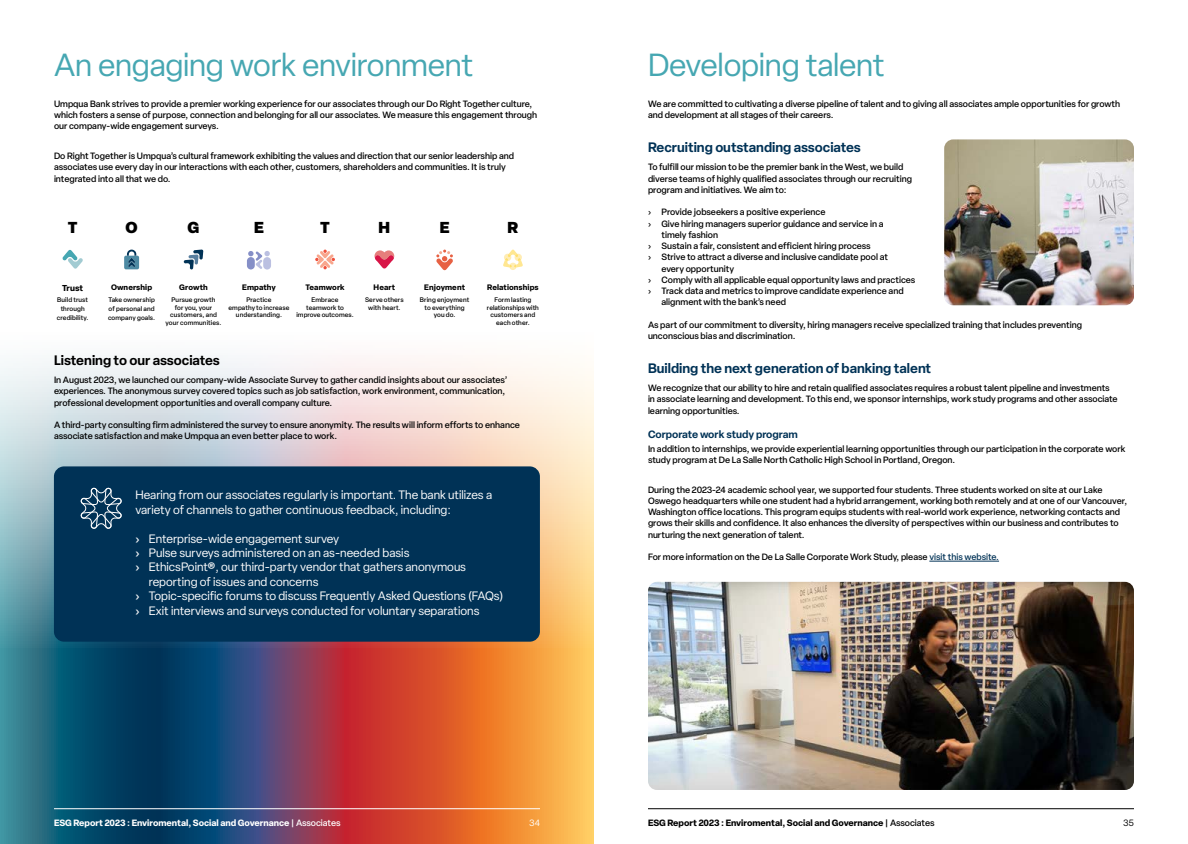
<style>
.page{position:relative;width:1188px;height:844px;background:#fff}
.page>*{position:absolute;margin:0;border:0;box-sizing:border-box;transform-origin:0 0}
.t1{font:31.5px "Elza";letter-spacing:-.01em;color:#46a7b2}
.t2{font:900 15.6px "Elza";color:#000}
.t3{font:600 13.5px "Elza";color:#003256}
.t4{font:600 13.5px "Elza";color:#000}
.t5{font:12px/14.4px "Elza";color:#fff}
.t6{font:600 10.5px "Elza";color:#003256}
.t7{font:500 9px/11.2px "Elza";color:#000}
.t8{font:700 9px "Elza";color:#fff}
.t9{font:700 9px "Elza";color:#000}
.t10{font:9px "Elza";color:#fff}
.t11{font:9px "Elza";color:#000}
.t12{font:700 8.48px "Elza";letter-spacing:.005em;color:#000}
.t13{font:700 7.8px "Elza";letter-spacing:.01em;color:#000}
.t14{font:500 6.52px/7.8px "Elza";letter-spacing:.015em;color:#000;text-align:center}
.s1{font-weight:500}
.s2{color:#003256}
</style>
<div class="page">
<svg style="left:0;top:648px;width:594px;height:196px;background:#7a5b55"></svg>
<svg style="left:0;top:249px;width:594px;height:399px"></svg>
<hr style="left:54px;top:808px;width:486px;height:1px;background:#fff">
<svg style="left:374px;top:250px;width:20px;height:18px"></svg>
<svg style="left:184px;top:249px;width:19px;height:20px"></svg>
<svg style="left:503px;top:250px;width:20px;height:20px"></svg>
<svg style="left:436px;top:250px;width:17px;height:20px"></svg>
<div style="left:247px;top:257px;width:8px;height:12px;background:#858fc7;border-radius:4px"></div>
<div style="left:263px;top:257px;width:8px;height:12px;background:#bbc0e1;border-radius:4px"></div>
<svg style="left:248px;top:251px;width:22px;height:18px"></svg>
<svg style="left:62px;top:250px;width:21px;height:19px"></svg>
<svg style="left:315px;top:250px;width:20px;height:19px"></svg>
<svg style="left:124px;top:250px;width:15px;height:19px"></svg>
<div style="left:54px;top:466px;width:486px;height:175px;background:#003256;border-radius:10px"></div>
<svg style="left:80px;top:487px;width:42px;height:42px"></svg>
<img style="left:944px;top:139px;width:190px;height:166px">
<img style="left:648px;top:582px;width:486px;height:208px">
<hr style="left:648px;top:808px;width:486px;height:1px;background:#000">
<hr style="left:929px;top:561px;width:70px;height:1px;background:#003256">
<h1 class="t1" style="left:54px;top:45px;width:421px">An engaging work environment</h1>
<p class="t7" style="left:54px;top:98px;width:485px">Umpqua Bank strives to provide a premier working experience for our associates through our Do Right Together culture, which fosters a sense of purpose, connection and belonging for all our associates. We measure this engagement through our company-wide engagement surveys.</p>
<p class="t7" style="left:54px;top:150px;width:462px">Do Right Together is Umpqua’s cultural framework exhibiting the values and direction that our senior leadership and associates use every day in our interactions with each other, customers, shareholders and communities. It is truly integrated into all that we do.</p>
<h2 class="t2" style="left:68px;top:216px;width:11px">T</h2>
<h2 class="t2" style="left:126px;top:216px;width:14px">O</h2>
<h2 class="t2" style="left:188px;top:216px;width:13px">G</h2>
<h2 class="t2" style="left:254px;top:216px;width:11px">E</h2>
<h2 class="t2" style="left:320px;top:216px;width:11px">T</h2>
<h2 class="t2" style="left:379px;top:216px;width:13px">H</h2>
<h2 class="t2" style="left:440px;top:216px;width:11px">E</h2>
<h2 class="t2" style="left:508px;top:216px;width:12px">R</h2>
<p class="t12" style="left:62px;top:282px;width:23px">Trust</p>
<p class="t14" style="left:57px;top:295px;width:33px;line-height:9.1px">Build trust through credibility.</p>
<p class="t13" style="left:111px;top:282px;width:43px">Ownership</p>
<p class="t14" style="left:108px;top:295px;width:49px;line-height:9.1px;text-align:justify">Take ownership of personal and company goals.</p>
<p class="t13" style="left:179px;top:282px;width:30px">Growth</p>
<p class="t13" style="left:242px;top:282px;width:35px">Empathy</p>
<p class="t13" style="left:305px;top:282px;width:41px">Teamwork</p>
<p class="t14" style="left:166px;top:295px;width:57px">Pursue growth<br>for you, your customers, and your communities.</p>
<p class="t14" style="left:228px;top:295px;width:63px">Practice<br>empathy to increase understanding.</p>
<p class="t14" style="left:297px;top:295px;width:59px">Embrace teamwork to improve outcomes.</p>
<p class="t13" style="left:374px;top:282px;width:23px">Heart</p>
<p class="t14" style="left:365px;top:295px;width:40px">Serve others with heart.</p>
<p class="t13" style="left:424px;top:282px;width:42px">Enjoyment</p>
<p class="t14" style="left:420px;top:295px;width:51px">Bring enjoyment to everything you do.</p>
<p class="t13" style="left:487px;top:282px;width:53px">Relationships</p>
<p class="t14" style="left:487px;top:295px;width:53px">Form lasting relationships with customers and each other.</p>
<h3 class="t4" style="left:54px;top:351px;width:167px">Listening to our associates</h3>
<p class="t7" style="left:54px;top:374px;width:455px">In August 2023, we launched our company-wide Associate Survey to gather candid insights about our associates’ experiences. The anonymous survey covered topics such as job satisfaction, work environment, communication, professional development opportunities and overall company culture.</p>
<p class="t7" style="left:54px;top:419px;width:468px">A third-party consulting firm administered the survey to ensure anonymity. The results will inform efforts to enhance associate satisfaction and make Umpqua an even better place to work.</p>
<h3 class="t5" style="left:135px;top:488px;width:358px">Hearing from our associates regularly is important. The bank utilizes a variety of channels to gather continuous feedback, including:</h3>
<h3 class="t5" style="left:135px;top:531px;width:205px"><span class="s1">›</span> Enterprise-wide engagement survey</h3>
<h3 class="t5" style="left:135px;top:545px;width:276px"><span class="s1">›</span> Pulse surveys administered on an as-needed basis</h3>
<h3 class="t5" style="left:135px;top:560px;width:332px"><span class="s1">›</span> EthicsPoint®, our third-party vendor that gathers anonymous</h3>
<h3 class="t5" style="left:149px;top:574px;width:171px">reporting of issues and concerns</h3>
<h3 class="t5" style="left:135px;top:589px;width:369px"><span class="s1">›</span> Topic-specific forums to discuss Frequently Asked Questions (FAQs)</h3>
<h3 class="t5" style="left:135px;top:603px;width:346px"><span class="s1">›</span> Exit interviews and surveys conducted for voluntary separations</h3>
<p class="t8" style="left:54px;top:816px;width:288px">ESG Report 2023 : Enviromental, Social and Governance <span class="s1">| Associates</span></p>
<p class="t10" style="left:529px;top:816px;width:12px">34</p>
<h1 class="t1" style="left:648px;top:45px;width:238px">Developing talent</h1>
<p class="t7" style="left:648px;top:98px;width:474px">We are committed to cultivating a diverse pipeline of talent and to giving all associates ample opportunities for growth and development at all stages of their careers.</p>
<h3 class="t3" style="left:648px;top:138px;width:215px">Recruiting outstanding associates</h3>
<p class="t7" style="left:648px;top:161px;width:266px">To fulfill our mission to be the premier bank in the West, we build diverse teams of highly qualified associates through our recruiting program and initiatives. We aim to:</p>
<p class="t7" style="left:648px;top:206px;width:179px">› Provide jobseekers a positive experience</p>
<p class="t7" style="left:648px;top:218px;width:237px">› Give hiring managers superior guidance and service in a</p>
<p class="t7" style="left:662px;top:229px;width:58px">timely fashion</p>
<p class="t7" style="left:648px;top:240px;width:224px">› Sustain a fair, consistent and efficient hiring process</p>
<p class="t7" style="left:648px;top:251px;width:241px">› Strive to attract a diverse and inclusive candidate pool at</p>
<p class="t7" style="left:662px;top:263px;width:74px">every opportunity</p>
<p class="t7" style="left:648px;top:274px;width:269px">› Comply with all applicable equal opportunity laws and practices</p>
<p class="t7" style="left:648px;top:285px;width:257px">› Track data and metrics to improve candidate experience and</p>
<p class="t7" style="left:662px;top:296px;width:126px">alignment with the bank’s need</p>
<p class="t7" style="left:648px;top:319px;width:435px">As part of our commitment to diversity, hiring managers receive specialized training that includes preventing unconscious bias and discrimination.</p>
<h3 class="t3" style="left:648px;top:359px;width:285px">Building the next generation of banking talent</h3>
<p class="t7" style="left:648px;top:382px;width:471px">We recognize that our ability to hire and retain qualified associates requires a robust talent pipeline and investments in associate learning and development. To this end, we sponsor internships, work study programs and other associate learning opportunities.</p>
<p class="t6" style="left:648px;top:426px;width:151px">Corporate work study program</p>
<p class="t7" style="left:648px;top:443px;width:479px">In addition to internships, we provide experiential learning opportunities through our participation in the corporate work study program at De La Salle North Catholic High School in Portland, Oregon.</p>
<p class="t7" style="left:648px;top:484px;width:481px">During the 2023-24 academic school year, we supported four students. Three students worked on site at our Lake Oswego headquarters while one student had a hybrid arrangement, working both remotely and at one of our Vancouver, Washington office locations. This program equips students with real-world work experience, networking contacts and grows their skills and confidence. It also enhances the diversity of perspectives within our business and contributes to nurturing the next generation of talent.</p>
<p class="t7" style="left:648px;top:551px;width:353px">For more information on the De La Salle Corporate Work Study, please <span class="s2">visit this website.</span></p>
<p class="t9" style="left:648px;top:816px;width:288px">ESG Report 2023 : Enviromental, Social and Governance <span class="s1">| Associates</span></p>
<p class="t11" style="left:1123px;top:816px;width:12px">35</p>
</div>
